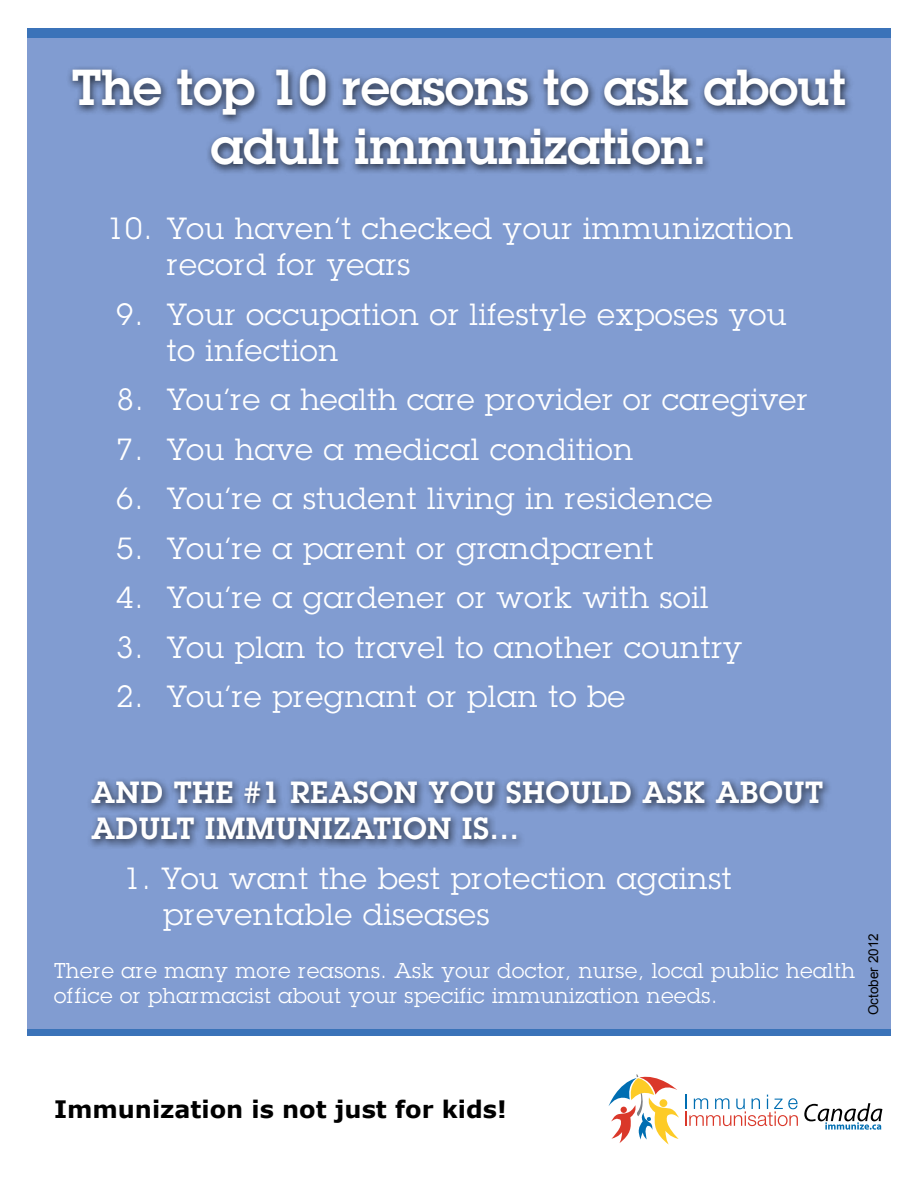
<style>
.page{position:relative;width:918px;height:1188px;background:#fff}
.page>*{position:absolute;margin:0;border:0;box-sizing:border-box;transform-origin:0 0}
.t1{font:600 49.5px/59.4px "Lubalin Graph";color:#fff;text-align:center}
.t2{font:30px/36px "Lubalin Graph";letter-spacing:.03em;color:#fff}
.t3{font:600 30px/36px "Lubalin Graph";letter-spacing:.03em;color:#fff}
.t4{font:700 24px "Verdana";color:#000}
.t5{font:21px/25.2px "Lubalin Graph";letter-spacing:.03em;color:#fff}
.t6{font:13.5px "Arial";color:#000}
</style>
<div class="page">
<div style="left:27px;top:1011px;width:864px;height:25px;background:#3b73b9"></div>
<div style="left:27px;top:28px;width:864px;height:25px;background:#3b73b9"></div>
<div style="left:27px;top:38px;width:864px;height:990px;background:#819cd1"></div>
<div style="left:66px;top:64px;width:789px;height:111px;background:#000;opacity:.75"></div>
<svg style="left:609px;top:1074px;width:70px;height:71px"></svg>
<svg style="left:685px;top:1095px;width:113px;height:31px"></svg>
<svg style="left:804px;top:1103px;width:78px;height:27px"></svg>
<div style="left:86px;top:776px;width:746px;height:74px;background:#000;opacity:.75"></div>
<h1 class="t1" style="left:72px;top:57px;width:776px">The top 10 reasons to ask about adult immunization:</h1>
<p class="t2" style="left:167px;top:210px;width:628px;text-indent:-60px">10. You haven’t checked your immunization record for years</p>
<p class="t2" style="left:167px;top:296px;width:621px;text-indent:-51px">9. Your occupation or lifestyle exposes you to infection</p>
<p class="t2" style="left:117px;top:381px;width:692px">8. You’re a health care provider or caregiver</p>
<p class="t2" style="left:116px;top:431px;width:519px">7. You have a medical condition</p>
<p class="t2" style="left:116px;top:480px;width:598px">6. You’re a student living in residence</p>
<p class="t2" style="left:116px;top:530px;width:539px">5. You’re a parent or grandparent</p>
<p class="t2" style="left:116px;top:579px;width:594px">4. You’re a gardener or work with soil</p>
<p class="t2" style="left:116px;top:629px;width:628px">3. You plan to travel to another country</p>
<p class="t2" style="left:116px;top:678px;width:511px">2. You’re pregnant or plan to be</p>
<p class="t3" style="left:92px;top:774px;width:733px">AND THE #1 REASON YOU SHOULD ASK ABOUT<br>ADULT IMMUNIZATION IS...</p>
<p class="t2" style="left:163px;top:860px;width:570px;text-indent:-40px">1. You want the best protection against preventable diseases</p>
<p class="t5" style="left:54px;top:958px;width:802px">There are many more reasons. Ask your doctor, nurse, local public health office or pharmacist about your specific immunization needs.</p>
<p class="t6" style="left:865px;top:1015px;width:83px;rotate:-90deg">October 2012</p>
<p class="t4" style="left:54px;top:1092px;width:454px">Immunization is not just for kids!</p>
</div>
